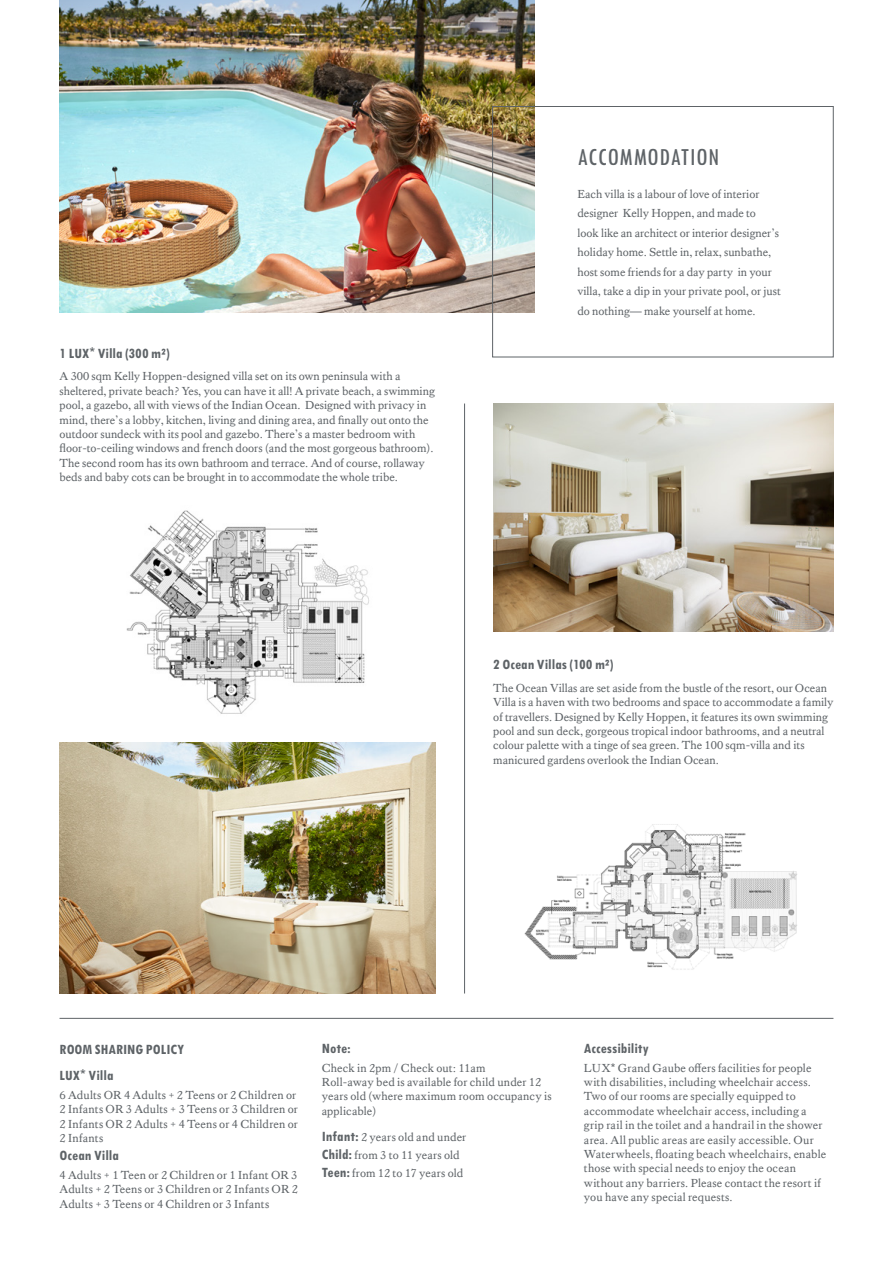
<style>
.page{position:relative;width:893px;height:1263px;background:#fff}
.page>*{position:absolute;margin:0;border:0;box-sizing:border-box;transform-origin:0 0}
.t1{font:500 condensed 25.5px "Tw Cen MT Std";letter-spacing:.015em;color:#5e6367}
.t2{font:700 condensed 15px/26.5px "Tw Cen MT Std";letter-spacing:.005em;color:#5e6367}
.t3{font:12px/14.4px "Kings Caslon";color:#5e6367}
.s1{font-family:"Arial";font-weight:400;font-stretch:normal}
.s2{font-family:"Tw Cen MT Std";font-weight:700;font-stretch:condensed;font-size:15px}
.s3{font-family:"Arial"}
</style>
<div class="page">
<img style="left:60px;top:0;width:475px;height:313px">
<div style="left:492px;top:106px;width:341px;height:251px;border:1px solid #5e6367"></div>
<hr style="left:60px;top:1018px;width:773px;height:1px;background:#5e6367">
<hr style="left:464px;top:403px;width:1px;height:590px;background:#5e6367">
<img style="left:524px;top:824px;width:273px;height:146px">
<img style="left:126px;top:510px;width:243px;height:204px">
<img style="left:493px;top:403px;width:340px;height:228px">
<img style="left:60px;top:743px;width:376px;height:250px">
<p class="t2" style="left:60px;top:340px;width:112px">1 LUX<span class="s1">*</span> Villa (300 m²)</p>
<p class="t3" style="left:60px;top:369px;width:377px">A 300 sqm Kelly Hoppen-designed villa set on its own peninsula with a sheltered, private beach? Yes, you can have it all! A private beach, a swimming pool, a gazebo, all with views of the Indian Ocean. Designed with privacy in mind, there’s a lobby, kitchen, living and dining area, and finally out onto the outdoor sundeck with its pool and gazebo. There’s a master bedroom with floor-to-ceiling windows and french doors (and the most gorgeous bathroom).<br>The second room has its own bathroom and terrace. And of course, rollaway beds and baby cots can be brought in to accommodate the whole tribe.</p>
<h1 class="t1" style="left:577px;top:144px;width:143px">ACCOMMODATION</h1>
<p class="t3" style="left:577px;top:184px;width:205px;line-height:19.5px">Each villa is a labour of love of interior designer Kelly Hoppen, and made to<br>look like an architect or interior designer’s holiday home. Settle in, relax, sunbathe, host some friends for a day party in your villa, take a dip in your private pool, or just do nothing— make yourself at home.</p>
<p class="t2" style="left:493px;top:651px;width:122px">2 Ocean Villas (100 m²)</p>
<p class="t3" style="left:493px;top:681px;width:342px">The Ocean Villas are set aside from the bustle of the resort, our Ocean Villa is a haven with two bedrooms and space to accommodate a family of travellers. Designed by Kelly Hoppen, it features its own swimming pool and sun deck, gorgeous tropical indoor bathrooms, and a neutral colour palette with a tinge of sea green. The 100 sqm-villa and its manicured gardens overlook the Indian Ocean.</p>
<p class="t2" style="left:60px;top:1036px;width:126px">ROOM SHARING POLICY<br>LUX<span class="s1">*</span> Villa</p>
<p class="t3" style="left:60px;top:1088px;width:240px">6 Adults OR 4 Adults + 2 Teens or 2 Children or 2 Infants OR 3 Adults + 3 Teens or 3 Children or 2 Infants OR 2 Adults + 4 Teens or 4 Children or 2 Infants</p>
<p class="t2" style="left:60px;top:1142px;width:61px">Ocean Villa</p>
<p class="t3" style="left:60px;top:1168px;width:240px;text-align:justify">4 Adults + 1 Teen or 2 Children or 1 Infant OR 3<br>Adults + 2 Teens or 3 Children or 2 Infants OR 2<br>Adults + 3 Teens or 4 Children or 3 Infants</p>
<p class="t2" style="left:322px;top:1035px;width:30px">Note:</p>
<p class="t3" style="left:322px;top:1060px;width:231px">Check in 2pm / Check out: 11am<br>Roll-away bed is available for child under 12 years old (where maximum room occupancy is applicable)</p>
<p class="t3" style="left:322px;top:1128px;width:146px;line-height:18px"><span class="s2">Infant:</span> 2 years old and under<br><span class="s2">Child:</span> from 3 to 11 years old<br><span class="s2">Teen:</span> from 12 to 17 years old</p>
<p class="t2" style="left:584px;top:1035px;width:66px">Accessibility</p>
<p class="t3" style="left:584px;top:1060px;width:244px">LUX<span class="s3">*</span> Grand Gaube offers facilities for people with disabilities, including wheelchair access.<br>Two of our rooms are specially equipped to accommodate wheelchair access, including a grip rail in the toilet and a handrail in the shower area. All public areas are easily accessible. Our Waterwheels, floating beach wheelchairs, enable those with special needs to enjoy the ocean without any barriers. Please contact the resort if you have any special requests.</p>
</div>
